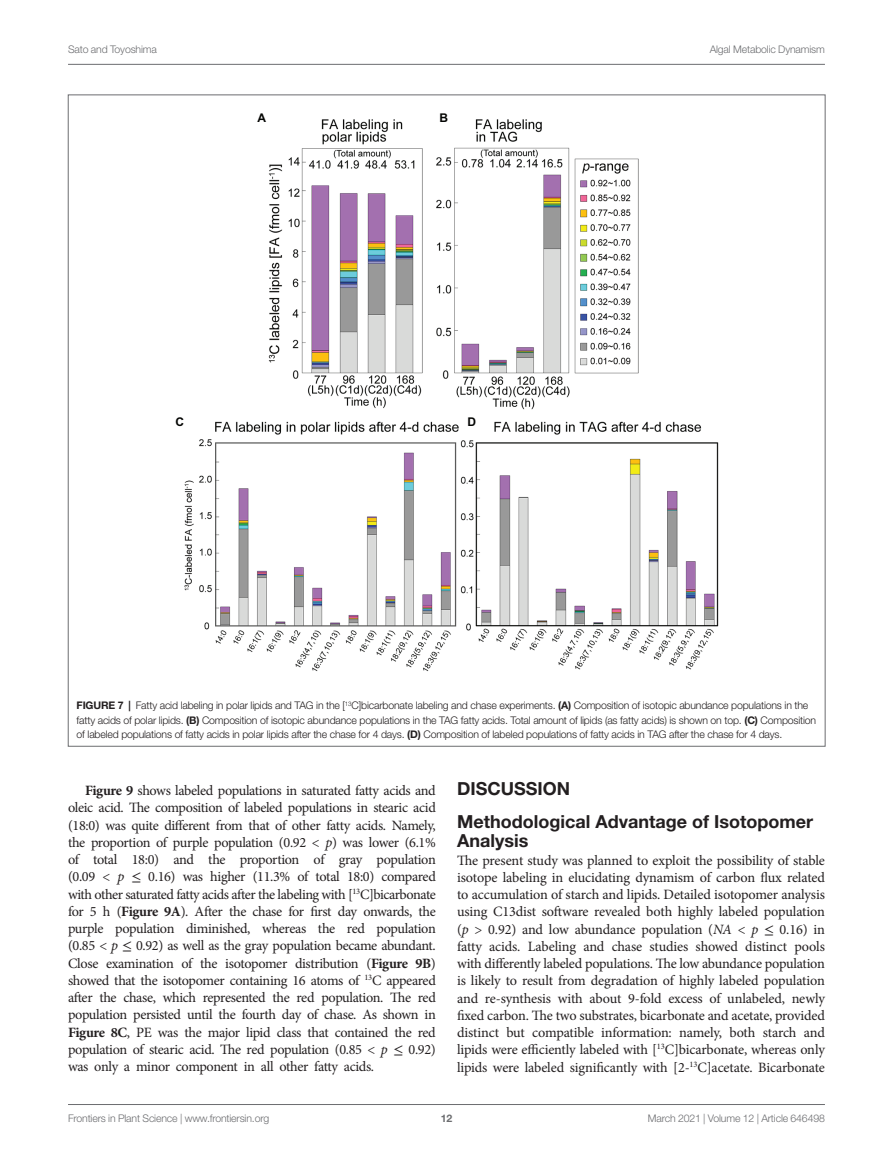
<style>
.page{position:relative;width:893px;height:1170px;background:#fff}
.page>*{position:absolute;margin:0;border:0;box-sizing:border-box;transform-origin:0 0}
.HEAD_2_after_HEAD_1{font:700 18px/18.8px "Helvetica Neue LT Std";color:#231f20}
.HEAD_1{font:700 18px "Helvetica Neue LT Std";color:#231f20}
.TEXT{font:14.25px/17.2px "Minion Pro";letter-spacing:-.025em;color:#231f20;text-align:justify}
.TEXT_FLUSH{font:14.25px/17.2px "Minion Pro";letter-spacing:-.01em;color:#231f20;text-align:justify}
.t1{font:700 12px "Arial";color:#040503}
.FIG_LEG{font:300 10.5px/14.2px "Helvetica Neue LT Std";letter-spacing:-.015em;color:#231f20}
.t2{font:300 10.5px "Helvetica Neue LT Std";letter-spacing:-.015em;color:#6c6d70}
.t3{font:700 10.5px "Helvetica Neue LT Std";color:#6c6d70}
.s1{font-weight:700}
.s2{font-style:italic}
.s3{font-family:"STIX General"}
</style>
<div class="page">
<hr style="left:68px;top:64px;width:757px;height:1px;background:#6c6d70">
<hr style="left:68px;top:1104px;width:757px;height:1px;background:#6c6d70">
<img style="left:184px;top:119px;width:535px;height:552px">
<p class="t2" style="left:68px;top:42px;width:90px">Sato and Toyoshima</p>
<p class="t2" style="left:710px;top:42px;width:117px">Algal Metabolic Dynamism</p>
<p class="t1" style="left:257px;top:109px;width:10px">A</p>
<p class="t1" style="left:439px;top:109px;width:10px">B</p>
<p class="t1" style="left:176px;top:413px;width:10px">C</p>
<p class="t1" style="left:468px;top:413px;width:10px">D</p>
<p class="FIG_LEG" style="left:77px;top:698px;width:741px"><span class="s1">FIGURE 7 |</span> Fatty acid labeling in polar lipids and TAG in the [<sup>13</sup>C]bicarbonate labeling and chase experiments. <span class="s1">(A)</span> Composition of isotopic abundance populations in the fatty acids of polar lipids. <span class="s1">(B)</span> Composition of isotopic abundance populations in the TAG fatty acids. Total amount of lipids (as fatty acids) is shown on top. <span class="s1">(C)</span> Composition of labeled populations of fatty acids in polar lipids after the chase for 4 days. <span class="s1">(D)</span> Composition of labeled populations of fatty acids in TAG after the chase for 4 days.</p>
<p class="TEXT" style="left:68px;top:782px;width:369px;text-indent:17px"><span class="s1">Figure 9</span> shows labeled populations in saturated fatty acids and oleic acid. The composition of labeled populations in stearic acid (18:0) was quite different from that of other fatty acids. Namely, the proportion of purple population (0.92 &lt; <span class="s2">p</span>) was lower (6.1% of total 18:0) and the proportion of gray population (0.09 &lt; <span class="s2">p</span> <span class="s3">≤</span> 0.16) was higher (11.3% of total 18:0) compared with other saturated fatty acids after the labeling with [<sup>13</sup>C]bicarbonate for 5 h (<span class="s1">Figure 9A</span>). After the chase for first day onwards, the purple population diminished, whereas the red population (0.85 &lt; <span class="s2">p</span> <span class="s3">≤</span> 0.92) as well as the gray population became abundant.<br>Close examination of the isotopomer distribution (<span class="s1">Figure 9B</span>) showed that the isotopomer containing 16 atoms of <sup>13</sup>C appeared after the chase, which represented the red population. The red population persisted until the fourth day of chase. As shown in <span class="s1">Figure 8C</span>, PE was the major lipid class that contained the red population of stearic acid. The red population (0.85 &lt; <span class="s2">p</span> <span class="s3">≤</span> 0.92) was only a minor component in all other fatty acids.</p>
<p class="HEAD_1" style="left:457px;top:777px;width:115px">DISCUSSION</p>
<p class="HEAD_2_after_HEAD_1" style="left:457px;top:812px;width:357px">Methodological Advantage of Isotopomer<br>Analysis</p>
<p class="TEXT_FLUSH" style="left:457px;top:851px;width:369px">The present study was planned to exploit the possibility of stable isotope labeling in elucidating dynamism of carbon flux related to accumulation of starch and lipids. Detailed isotopomer analysis using C13dist software revealed both highly labeled population (<span class="s2">p</span> &gt; 0.92) and low abundance population (<span class="s2">NA</span> &lt; <span class="s2">p</span> <span class="s3">≤</span> 0.16) in fatty acids. Labeling and chase studies showed distinct pools with differently labeled populations. The low abundance population is likely to result from degradation of highly labeled population and re-synthesis with about 9-fold excess of unlabeled, newly fixed carbon. The two substrates, bicarbonate and acetate, provided distinct but compatible information: namely, both starch and lipids were efficiently labeled with [<sup>13</sup>C]bicarbonate, whereas only lipids were labeled significantly with [2-<sup>13</sup>C]acetate. Bicarbonate</p>
<p class="t2" style="left:68px;top:1111px;width:203px">Frontiers in Plant Science | www.frontiersin.org</p>
<p class="t3" style="left:441px;top:1111px;width:13px">12</p>
<p class="t2" style="left:648px;top:1111px;width:178px">March 2021 | Volume 12 | Article 646498</p>
</div>
